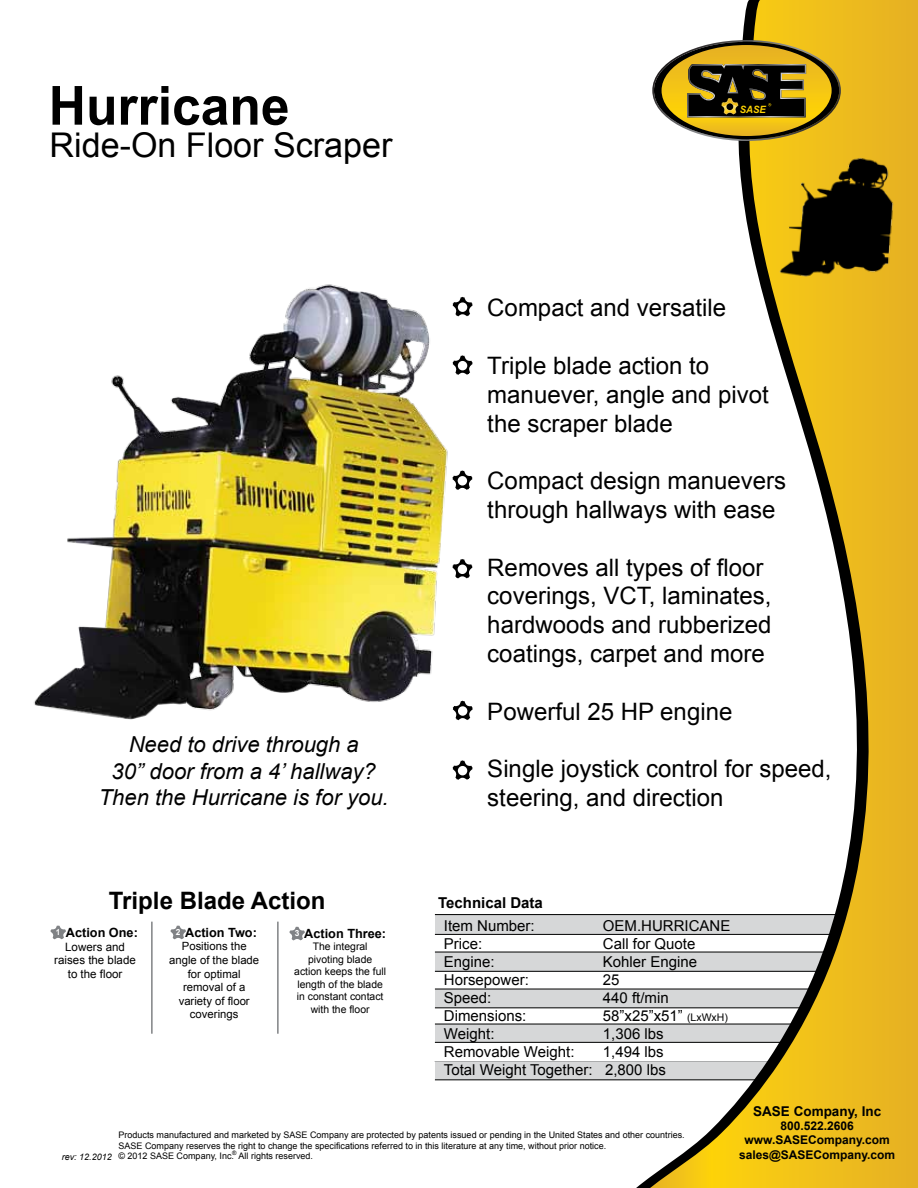
<style>
.page{position:relative;width:918px;height:1188px;background:#fff}
.page>*{position:absolute;margin:0;border:0;box-sizing:border-box;transform-origin:0 0}
.t1{font:700 54px "Arial";color:#000;scale:.96 1}
.t2{font:34.05px "Arial";color:#000}
.t3{font:24px/28.8px "Arial";color:#000}
.t4{font:700 24px "Arial";color:#000}
.t5{font:italic 22.05px/26.4px "Arial";color:#000;text-align:center}
.t6{font:15px/18px "Arial";color:#000}
.t7{font:700 15px "Arial";color:#000}
.t8{font:700 13.5px "Arial";color:#000}
.t9{font:700 12.75px "Arial";color:#000}
.t10{font:700 12px/14.4px "Arial";color:#000;text-align:center}
.t11{font:11.55px/13.8px "Arial";color:#000;text-align:center}
.t12{font:11.25px/13.6px "Arial";color:#000;text-align:center}
.t13{font:10.35px/12.5px "Arial";color:#000;text-align:center}
.t14{font:italic 700 10.05px "Arial";color:#fed303;scale:.94 1}
.t15{font:9px/10.8px "Arial";color:#000}
.t16{font:italic 9px "Arial";color:#000}
.t17{font:700 8.4px "Arial";color:#fff}
.t18{font:700 8.4px "Arial";color:#f5f5f5}
.t19{font:6px "Arial";color:#000}
.s1{font-size:10.5px}
</style>
<div class="page">
<img style="left:34px;top:284px;width:434px;height:437px">
<svg style="left:453px;top:297px;width:20px;height:19px"></svg>
<svg style="left:453px;top:355px;width:20px;height:20px"></svg>
<svg style="left:453px;top:760px;width:20px;height:20px"></svg>
<svg style="left:453px;top:470px;width:19px;height:20px"></svg>
<svg style="left:453px;top:559px;width:19px;height:20px"></svg>
<svg style="left:453px;top:701px;width:20px;height:19px"></svg>
<div style="left:435px;top:952px;width:426px;height:19px;background:#d6d7d8"></div>
<div style="left:435px;top:915px;width:426px;height:19px;background:#d6d7d8"></div>
<div style="left:435px;top:1061px;width:426px;height:19px;background:#d6d7d8"></div>
<div style="left:435px;top:989px;width:426px;height:19px;background:#d6d7d8"></div>
<div style="left:435px;top:1024px;width:426px;height:18px;background:#d6d7d8"></div>
<svg style="left:650px;top:0;width:268px;height:1188px"></svg>
<img style="left:778px;top:141px;width:120px;height:138px">
<svg style="left:51px;top:925px;width:15px;height:14px"></svg>
<svg style="left:171px;top:925px;width:15px;height:14px"></svg>
<svg style="left:289px;top:927px;width:16px;height:14px"></svg>
<hr style="left:151px;top:922px;width:2px;height:112px;background:#808285">
<hr style="left:277px;top:922px;width:2px;height:112px;background:#808285">
<svg style="left:652px;top:40px;width:189px;height:101px;background:#947e31"></svg>
<h1 class="t1" style="left:49px;top:70px;width:252px">Hurricane</h1>
<h2 class="t2" style="left:50px;top:123px;width:344px">Ride-On Floor Scraper</h2>
<p class="t14" style="left:740px;top:102px;width:29px">SASE</p>
<p class="t5" style="left:99px;top:732px;width:291px">Need to drive through a<br>30” door from a 4’ hallway?<br>Then the Hurricane is for you.</p>
<p class="t4" style="left:109px;top:884px;width:218px">Triple Blade Action</p>
<p class="t9" style="left:66px;top:924px;width:74px">Action One:</p>
<p class="t11" style="left:54px;top:940px;width:83px">Lowers and raises the blade to the floor</p>
<p class="t9" style="left:185px;top:924px;width:73px">Action Two:</p>
<p class="t12" style="left:169px;top:940px;width:91px">Positions the angle of the blade for optimal removal of a variety of floor coverings</p>
<p class="t9" style="left:304px;top:925px;width:83px">Action Three:</p>
<p class="t13" style="left:294px;top:941px;width:93px">The integral pivoting blade action keeps the full length of the blade in constant contact with the floor</p>
<p class="t18" style="left:56px;top:927px;width:6px">1</p>
<p class="t17" style="left:176px;top:927px;width:6px">2</p>
<p class="t17" style="left:295px;top:928px;width:6px">3</p>
<p class="t3" style="left:487px;top:294px;width:240px">Compact and versatile</p>
<p class="t3" style="left:487px;top:352px;width:283px">Triple blade action to manuever, angle and pivot the scraper blade</p>
<p class="t3" style="left:487px;top:467px;width:300px">Compact design manuevers through hallways with ease</p>
<p class="t3" style="left:487px;top:553px;width:286px">Removes all types of floor coverings, VCT, laminates, hardwoods and rubberized coatings, carpet and more</p>
<p class="t3" style="left:487px;top:697px;width:247px">Powerful 25 HP engine</p>
<p class="t3" style="left:487px;top:755px;width:346px">Single joystick control for speed, steering, and direction</p>
<p class="t7" style="left:438px;top:893px;width:106px">Technical Data</p>
<p class="t6" style="left:444px;top:917px;width:224px">Item Number:<br>Price:<br>Engine:<br>Horsepower:<br>Speed:<br>Dimensions:<br>Weight:<br>Removable Weight:<br>Total Weight Together: 2,800 lbs</p>
<p class="t6" style="left:603px;top:917px;width:129px">OEM.HURRICANE<br>Call for Quote<br>Kohler Engine<br>25<br>440 ft/min<br>58”x25”x51” <span class="s1">(LxWxH)<br></span>1,306 lbs<br>1,494 lbs</p>
<p class="t8" style="left:753px;top:1102px;width:130px">SASE Company, Inc</p>
<p class="t10" style="left:745px;top:1119px;width:147px">800.522.2606 www.SASECompany.com</p>
<p class="t15" style="left:118px;top:1129px;width:568px">Products manufactured and marketed by SASE Company are protected by patents issued or pending in the United States and other countries.<br>SASE Company reserves the right to change the specifications referred to in this literature at any time, without prior notice.<br>© 2012 SASE Company, Inc. All rights reserved.</p>
<p class="t19" style="left:232px;top:1149px;width:6px">®</p>
<p class="t10" style="left:739px;top:1148px;width:158px">sales@SASECompany.com</p>
<p class="t16" style="left:62px;top:1151px;width:52px">rev: 12.2012</p>
</div>
